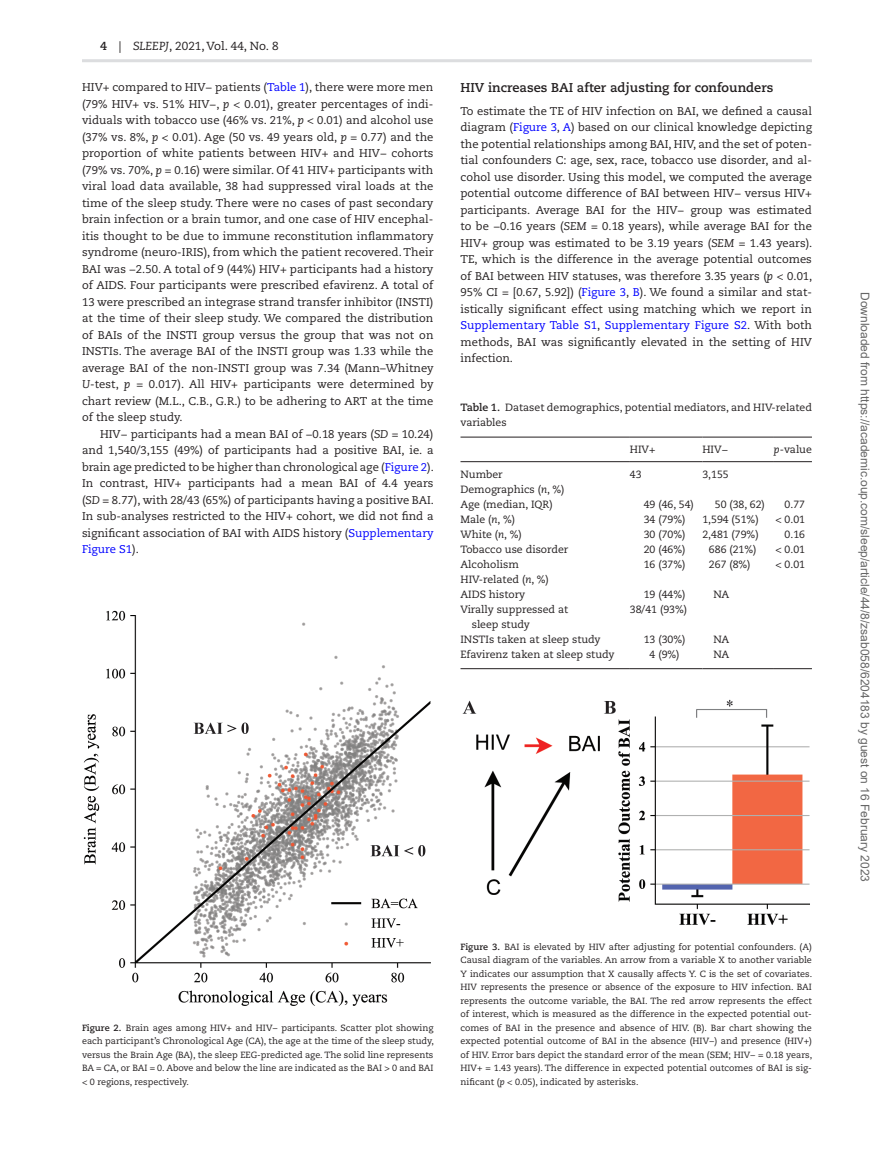
<style>
.page{position:relative;width:894px;height:1174px;background:#fff}
.page>*{position:absolute;margin:0;border:0;box-sizing:border-box;transform-origin:0 0}
.t1{font:700 12.75px "Caecilia LT Std";color:#231f20}
.t2{font:12px "Arial";color:#666}
.t3{font:11.7px "Caecilia LT Std";color:#231f20}
.t4{font:11.25px/16.5px "Caecilia LT Std";color:#231f20;text-align:justify}
.t5{font:10.5px/15px "Caecilia LT Std";color:#231f20}
.t6{font:9px/13.5px "Caecilia LT Std";color:#231f20;text-align:justify}
.s1{font-weight:700}
.s2{font-style:italic}
.s3{color:#00f}
</style>
<div class="page">
<hr style="left:82px;top:59px;width:729px;height:3px;background:#dcdddf">
<hr style="left:460px;top:437px;width:169px;height:1px;background:#231f20">
<hr style="left:629px;top:437px;width:73px;height:1px;background:#231f20">
<hr style="left:702px;top:437px;width:71px;height:1px;background:#231f20">
<hr style="left:773px;top:437px;width:38px;height:1px;background:#231f20">
<hr style="left:460px;top:461px;width:169px;height:1px;background:#231f20">
<hr style="left:629px;top:461px;width:73px;height:1px;background:#231f20">
<hr style="left:702px;top:461px;width:71px;height:1px;background:#231f20">
<hr style="left:773px;top:461px;width:38px;height:1px;background:#231f20">
<hr style="left:460px;top:668px;width:169px;height:1px;background:#231f20">
<hr style="left:629px;top:668px;width:73px;height:1px;background:#231f20">
<hr style="left:702px;top:668px;width:71px;height:1px;background:#231f20">
<hr style="left:773px;top:668px;width:38px;height:1px;background:#231f20">
<img style="left:84px;top:611px;width:347px;height:395px">
<img style="left:462px;top:699px;width:347px;height:226px">
<p class="t3" style="left:100px;top:39px;width:180px"><span class="s1">4</span> | <span class="s2">SLEEPJ</span>, 2021, Vol. 44, No. 8</p>
<p class="t4" style="left:82px;top:79px;width:353px">HIV+ compared to HIV− patients (<span class="s3">Table 1</span>), there were more men (79% HIV+ vs. 51% HIV−, <span class="s2">p</span> &lt; 0.01), greater percentages of indi&shy;viduals with tobacco use (46% vs. 21%, <span class="s2">p</span> &lt; 0.01) and alcohol use (37% vs. 8%, <span class="s2">p</span> &lt; 0.01). Age (50 vs. 49 years old, <span class="s2">p</span> = 0.77) and the proportion of white patients between HIV+ and HIV− cohorts (79% vs. 70%, <span class="s2">p</span> = 0.16) were similar. Of 41 HIV+ participants with viral load data available, 38 had suppressed viral loads at the time of the sleep study. There were no cases of past secondary brain infection or a brain tumor, and one case of HIV encephal&shy;itis thought to be due to immune reconstitution inflammatory syndrome (neuro-IRIS), from which the patient recovered. Their BAI was −2.50. A total of 9 (44%) HIV+ participants had a history of AIDS. Four participants were prescribed efavirenz. A total of 13 were prescribed an integrase strand transfer inhibitor (INSTI) at the time of their sleep study. We compared the distribution of BAIs of the INSTI group versus the group that was not on INSTIs. The average BAI of the INSTI group was 1.33 while the average BAI of the non-INSTI group was 7.34 (Mann–Whitney <span class="s2">U</span>-test, <span class="s2">p</span> = 0.017). All HIV+ participants were determined by chart review (M.L., C.B., G.R.) to be adhering to ART at the time of the sleep study.</p>
<p class="t4" style="left:82px;top:426px;width:353px;text-indent:18px">HIV− participants had a mean BAI of −0.18 years (<span class="s2">SD</span> = 10.24) and 1,540/3,155 (49%) of participants had a positive BAI, ie. a brain age predicted to be higher than chronological age (<span class="s3">Figure 2</span>).<br>In contrast, HIV+ participants had a mean BAI of 4.4 years (<span class="s2">SD</span> = 8.77), with 28/43 (65%) of participants having a positive BAI.<br>In sub-analyses restricted to the HIV+ cohort, we did not find a significant association of BAI with AIDS history (<span class="s3">Supplementary Figure S1</span>).</p>
<p class="t1" style="left:460px;top:80px;width:314px">HIV increases BAI after adjusting for confounders</p>
<p class="t4" style="left:460px;top:103px;width:353px">To estimate the TE of HIV infection on BAI, we defined a causal diagram (<span class="s3">Figure 3</span>, <span class="s3">A</span>) based on our clinical knowledge depicting the potential relationships among BAI, HIV, and the set of poten&shy;tial confounders C: age, sex, race, tobacco use disorder, and al&shy;cohol use disorder. Using this model, we computed the average potential outcome difference of BAI between HIV− versus HIV+ participants. Average BAI for the HIV− group was estimated to be −0.16 years (<span class="s2">SEM</span> = 0.18 years), while average BAI for the HIV+ group was estimated to be 3.19 years (<span class="s2">SEM</span> = 1.43 years).<br>TE, which is the difference in the average potential outcomes of BAI between HIV statuses, was therefore 3.35 years (<span class="s2">p</span> &lt; 0.01, 95% CI = [0.67, 5.92]) (<span class="s3">Figure 3</span>, <span class="s3">B</span>). We found a similar and stat&shy;istically significant effect using matching which we report in <span class="s3">Supplementary Table S1</span>, <span class="s3">Supplementary Figure S2</span>. With both methods, BAI was significantly elevated in the setting of HIV infection.</p>
<p class="t5" style="left:460px;top:400px;width:353px"><span class="s1">Table 1.</span> Dataset demographics, potential mediators, and HIV-related variables</p>
<p class="t5" style="left:629px;top:442px;width:27px">HIV+</p>
<p class="t5" style="left:702px;top:442px;width:27px">HIV−</p>
<p class="t5" style="left:773px;top:442px;width:39px"><span class="s2">p</span>-value</p>
<p class="t5" style="left:460px;top:467px;width:44px">Number</p>
<p class="t5" style="left:629px;top:467px;width:13px">43</p>
<p class="t5" style="left:702px;top:467px;width:28px">3,155</p>
<p class="t5" style="left:460px;top:482px;width:105px">Demographics (<span class="s2">n</span>, %)<br>Age (median, IQR)</p>
<p class="t5" style="left:643px;top:497px;width:51px">49 (46, 54)</p>
<p class="t5" style="left:714px;top:497px;width:51px">50 (38, 62)</p>
<p class="t5" style="left:784px;top:497px;width:22px">0.77</p>
<p class="t5" style="left:460px;top:512px;width:56px">Male (<span class="s2">n</span>, %)</p>
<p class="t5" style="left:643px;top:512px;width:43px">34 (79%)</p>
<p class="t5" style="left:702px;top:512px;width:58px">1,594 (51%)</p>
<p class="t5" style="left:775px;top:512px;width:31px">&lt; 0.01</p>
<p class="t5" style="left:460px;top:527px;width:63px">White (<span class="s2">n</span>, %)</p>
<p class="t5" style="left:643px;top:527px;width:43px">30 (70%)</p>
<p class="t5" style="left:702px;top:527px;width:58px">2,481 (79%)</p>
<p class="t5" style="left:784px;top:527px;width:22px">0.16</p>
<p class="t5" style="left:460px;top:542px;width:109px">Tobacco use disorder</p>
<p class="t5" style="left:643px;top:542px;width:43px">20 (46%)</p>
<p class="t5" style="left:708px;top:542px;width:49px">686 (21%)</p>
<p class="t5" style="left:775px;top:542px;width:31px">&lt; 0.01</p>
<p class="t5" style="left:460px;top:557px;width:60px">Alcoholism</p>
<p class="t5" style="left:643px;top:557px;width:43px">16 (37%)</p>
<p class="t5" style="left:708px;top:557px;width:43px">267 (8%)</p>
<p class="t5" style="left:775px;top:557px;width:31px">&lt; 0.01</p>
<p class="t5" style="left:460px;top:572px;width:90px">HIV-related (<span class="s2">n</span>, %)<br>AIDS history</p>
<p class="t5" style="left:643px;top:587px;width:43px">19 (44%)</p>
<p class="t5" style="left:713px;top:587px;width:17px">NA</p>
<p class="t5" style="left:471px;top:602px;width:98px;text-indent:-11px">Virally suppressed at sleep study</p>
<p class="t5" style="left:629px;top:602px;width:59px">38/41 (93%)</p>
<p class="t5" style="left:460px;top:632px;width:142px">INSTIs taken at sleep study</p>
<p class="t5" style="left:643px;top:632px;width:43px">13 (30%)</p>
<p class="t5" style="left:713px;top:632px;width:17px">NA</p>
<p class="t5" style="left:460px;top:647px;width:155px">Efavirenz taken at sleep study</p>
<p class="t5" style="left:649px;top:647px;width:31px">4 (9%)</p>
<p class="t5" style="left:713px;top:647px;width:17px">NA</p>
<p class="t6" style="left:82px;top:1021px;width:353px"><span class="s1">Figure 2.</span> Brain ages among HIV+ and HIV− participants. Scatter plot showing each participant’s Chronological Age (CA), the age at the time of the sleep study, versus the Brain Age (BA), the sleep EEG-predicted age. The solid line represents BA = CA, or BAI = 0. Above and below the line are indicated as the BAI &gt; 0 and BAI &lt; 0 regions, respectively.</p>
<p class="t6" style="left:460px;top:940px;width:353px"><span class="s1">Figure 3.</span> BAI is elevated by HIV after adjusting for potential confounders. (A)<br>Causal diagram of the variables. An arrow from a variable X to another variable Y indicates our assumption that X causally affects Y. C is the set of covariates.<br>HIV represents the presence or absence of the exposure to HIV infection. BAI represents the outcome variable, the BAI. The red arrow represents the effect of interest, which is measured as the difference in the expected potential out&shy;comes of BAI in the presence and absence of HIV. (B). Bar chart showing the expected potential outcome of BAI in the absence (HIV−) and presence (HIV+) of HIV. Error bars depict the standard error of the mean (SEM; HIV− = 0.18 years, HIV+ = 1.43 years). The difference in expected potential outcomes of BAI is sig&shy;nificant (<span class="s2">p</span> &lt; 0.05), indicated by asterisks.</p>
<p class="t2" style="left:869px;top:292px;width:592px;rotate:90deg">Downloaded from https://academic.oup.com/sleep/article/44/8/zsab058/6204183 by guest on 16 February 2023</p>
</div>
